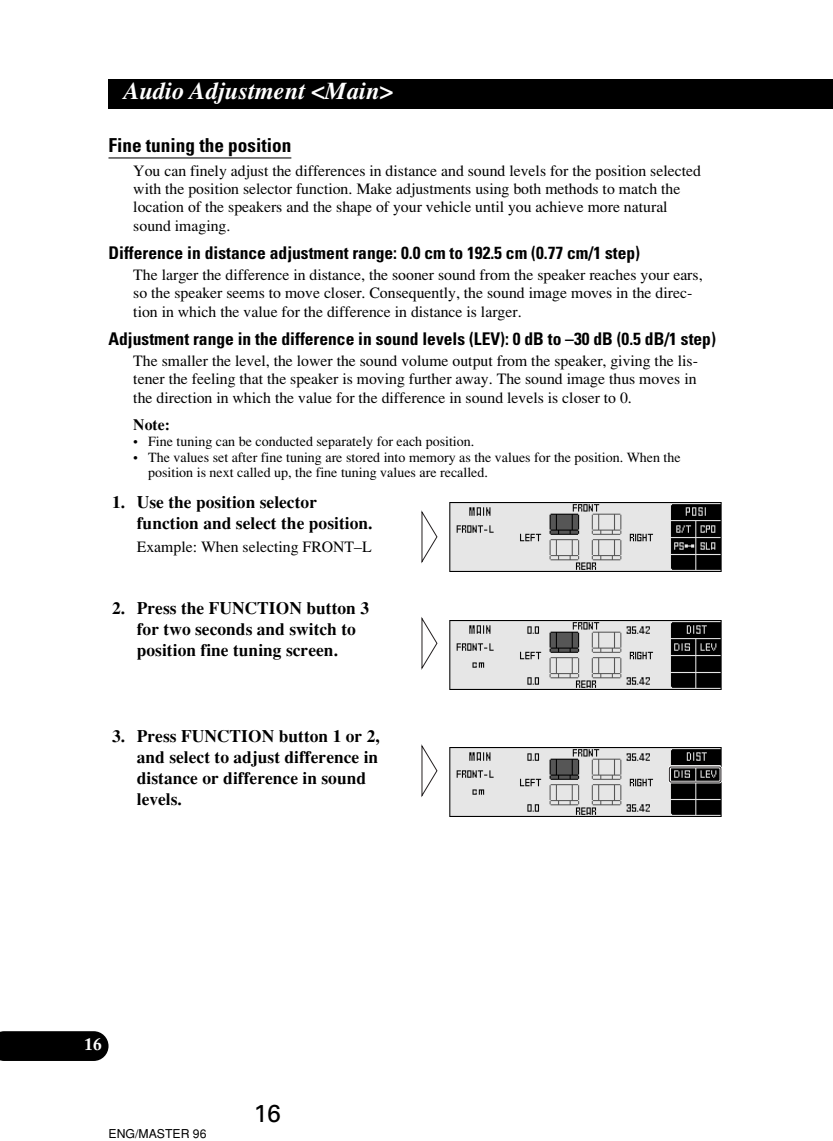
<style>
.page{position:relative;width:833px;height:1141px;background:#fff}
.page>*{position:absolute;margin:0;border:0;box-sizing:border-box;transform-origin:0 0}
.t1{font:italic 700 24.5px "Times";color:#fff}
.t2{font:24.5px "Univers";color:#000}
.t3{font:700 condensed 19.25px "Univers";color:#000}
.t4{font:700 17.5px/21px "Times";color:#000}
.t5{font:700 condensed 17.5px "Univers";color:#000}
.t6{font:700 17.5px "Adobe Caslon";color:#fff}
.t7{font:15.75px/18.4px "Times";color:#000}
.t8{font:700 15.75px "Times";color:#000}
.t9{font:14px/15.8px "Times";color:#000}
.t10{font:12.25px "Helvetica";color:#000}
</style>
<div class="page">
<svg style="left:0;top:1031px;width:109px;height:30px;background:#0a0a0a"></svg>
<div style="left:109px;top:79px;width:625px;height:30px;background:#000"></div>
<hr style="left:108px;top:157px;width:183px;height:2px;background:#666">
<img style="left:449px;top:748px;width:273px;height:69px">
<div style="left:668px;top:766px;width:54px;height:17px;border:3px solid #fff;border-radius:2px"></div>
<div style="left:669px;top:767px;width:52px;height:16px;border:1px solid #231f20;border-radius:2px"></div>
<svg style="left:421px;top:744px;width:17px;height:53px"></svg>
<img style="left:449px;top:620px;width:273px;height:70px">
<svg style="left:421px;top:617px;width:17px;height:53px"></svg>
<img style="left:449px;top:502px;width:273px;height:70px">
<svg style="left:421px;top:510px;width:17px;height:54px"></svg>
<div style="left:734px;top:79px;width:99px;height:30px;background:#000"></div>
<h1 class="t1" style="left:123px;top:82px;width:271px">Audio Adjustment &lt;Main&gt;</h1>
<p class="t3" style="left:109px;top:138px;width:184px">Fine tuning the position</p>
<p class="t7" style="left:133px;top:163px;width:569px">You can finely adjust the differences in distance and sound levels for the position selected with the position selector function. Make adjustments using both methods to match the location of the speakers and the shape of your vehicle until you achieve more natural sound imaging.</p>
<p class="t5" style="left:109px;top:246px;width:533px">Difference in distance adjustment range: 0.0 cm to 192.5 cm (0.77 cm/1 step)</p>
<p class="t7" style="left:133px;top:267px;width:571px">The larger the difference in distance, the sooner sound from the speaker reaches your ears, so the speaker seems to move closer. Consequently, the sound image moves in the direc&shy;tion in which the value for the difference in distance is larger.</p>
<p class="t5" style="left:109px;top:333px;width:609px">Adjustment range in the difference in sound levels (LEV): 0 dB to –30 dB (0.5 dB/1 step)</p>
<p class="t7" style="left:133px;top:353px;width:566px;text-align:justify">The smaller the level, the lower the sound volume output from the speaker, giving the lis&shy;tener the feeling that the speaker is moving further away. The sound image thus moves in the direction in which the value for the difference in sound levels is closer to 0.</p>
<p class="t8" style="left:133px;top:419px;width:38px">Note:</p>
<p class="t9" style="left:133px;top:435px;width:343px">• Fine tuning can be conducted separately for each position.</p>
<p class="t9" style="left:148px;top:450px;width:534px;text-indent:-15px">• The values set after fine tuning are stored into memory as the values for the position. When the position is next called up, the fine tuning values are recalled.</p>
<p class="t4" style="left:137px;top:493px;width:237px;text-indent:-25px">1. Use the position selector function and select the position.</p>
<p class="t7" style="left:137px;top:539px;width:236px">Example: When selecting FRONT–L</p>
<p class="t4" style="left:137px;top:599px;width:234px;text-indent:-25px">2. Press the FUNCTION button 3 for two seconds and switch to position fine tuning screen.</p>
<p class="t4" style="left:137px;top:727px;width:244px;text-indent:-25px">3. Press FUNCTION button 1 or 2, and select to adjust difference in distance or difference in sound levels.</p>
<p class="t6" style="left:84px;top:1037px;width:19px">16</p>
<p class="t10" style="left:109px;top:1129px;width:100px">ENG/MASTER 96</p>
<h1 class="t2" style="left:254px;top:1104px;width:29px">16</h1>
</div>
